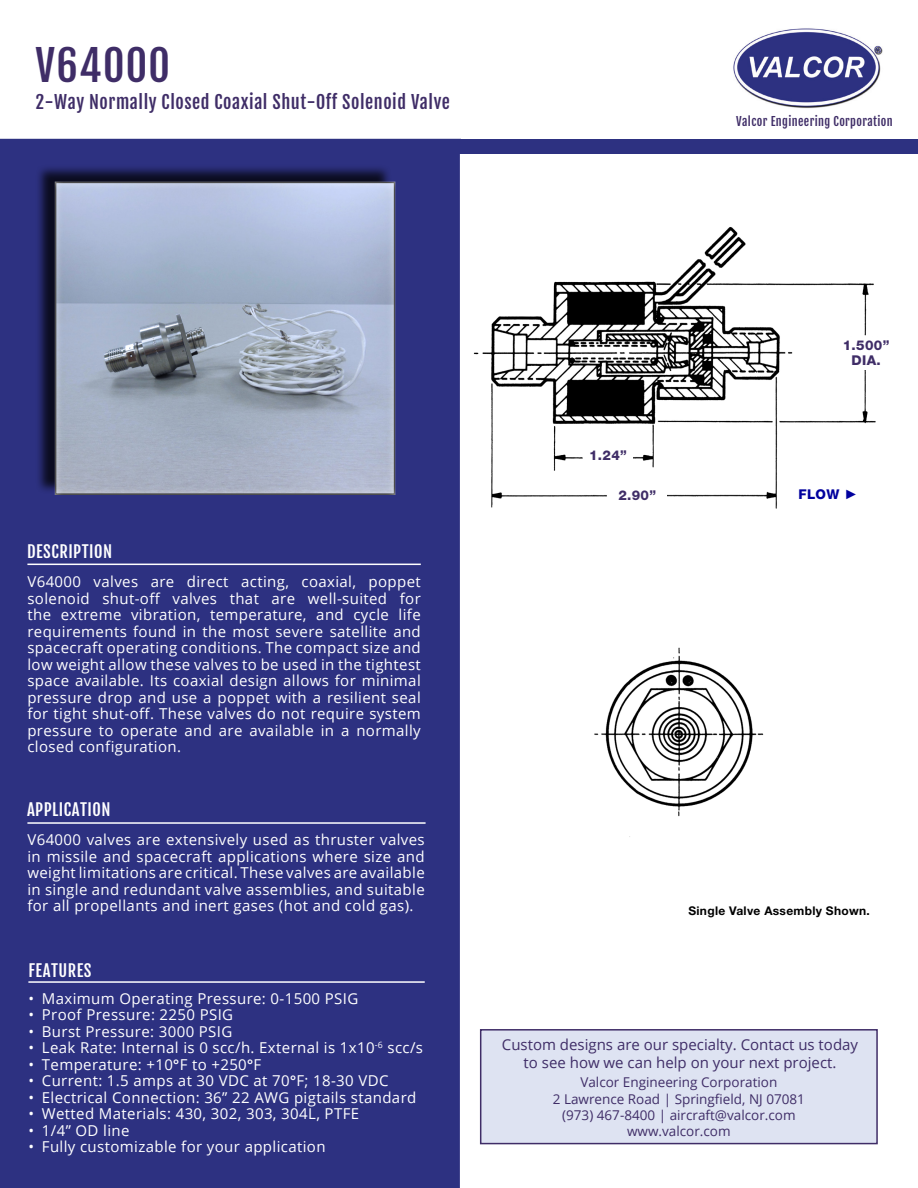
<style>
.page{position:relative;width:918px;height:1188px;background:#fff}
.page>*{position:absolute;margin:0;border:0;box-sizing:border-box;transform-origin:0 0}
.Main_Head{font:42px "Fjalla One";letter-spacing:.03em;color:#3f2d67}
.Subheading{font:18px "Fjalla One";letter-spacing:.03em;color:#3f2d67}
.Desc_Feat_App_HEADER{font:16.5px "Fjalla One";letter-spacing:.03em;color:#fff}
.Grey_bar_HEADER{font:15px/16.5px "Open Sans";letter-spacing:.025em;color:#fff;text-align:justify}
.Desc_Feat_App_HEADER-2{font:15px "Open Sans";color:#3f2d67}
.Desc_Feat_App_HEADER-3{font:13.5px "Open Sans";color:#3f2d67}
.Page2_BLUE_HEADER{font:800 13.5px "Helvetica Neue LT Std";letter-spacing:.025em;color:#3f2d67}
.Page2_BLUE_HEADER-2{font:800 13.5px "Helvetica Neue LT Std";color:#00009e}
.Tan_Header_TEXT{font:12px "Fjalla One";letter-spacing:.03em;color:#3f2d67}
.Operating_Pressure{font:700 12px "Helvetica Neue LT Std";letter-spacing:.025em;color:#000}
.s1{font-family:"Helvetica Neue LT Std";font-weight:800}
.s2{font-family:"Arial";font-weight:400}
</style>
<div class="page">
<div style="left:0;top:138px;width:461px;height:1050px;background:#2d3181"></div>
<div style="left:35px;top:164px;width:357px;height:330px;background:#000;opacity:.75"></div>
<div style="left:54px;top:181px;width:342px;height:315px;background:#fff;opacity:.75"></div>
<img style="left:733px;top:28px;width:150px;height:81px">
<div style="left:0;top:140px;width:918px;height:14px;background:#2d3181"></div>
<img style="left:473px;top:227px;width:403px;height:282px">
<hr style="left:27px;top:564px;width:394px;height:1px;background:#fff">
<hr style="left:28px;top:981px;width:397px;height:2px;background:#fff">
<div style="left:480px;top:1029px;width:398px;height:115px;background:#dee3f2;border:2px solid #3f2d67"></div>
<hr style="left:27px;top:822px;width:399px;height:2px;background:#fff">
<img style="left:594px;top:647px;width:170px;height:190px">
<div style="left:583px;top:439px;width:50px;height:32px;background:#fff"></div>
<div style="left:608px;top:478px;width:59px;height:34px;background:#fff"></div>
<div style="left:841px;top:337px;width:50px;height:32px;background:#fff"></div>
<h1 class="Main_Head" style="left:36px;top:39px;width:136px">V64000</h1>
<h2 class="Subheading" style="left:36px;top:91px;width:416px">2-Way Normally Closed Coaxial Shut-Off Solenoid Valve</h2>
<h2 class="Tan_Header_TEXT" style="left:736px;top:114px;width:158px">Valcor Engineering Corporation</h2>
<h3 class="Desc_Feat_App_HEADER" style="left:27px;top:541px;width:87px">DESCRIPTION</h3>
<h4 class="Grey_bar_HEADER" style="left:27px;top:573px;width:395px">V64000 valves are direct acting, coaxial, poppet solenoid shut-off valves that are well-suited for the extreme vibration, temperature, and cycle life requirements found in the most severe satellite and spacecraft operating conditions. The compact size and low weight allow these valves to be used in the tightest space available. Its coaxial design allows for minimal pressure drop and use a poppet with a resilient seal for tight shut-off. These valves do not require system pressure to operate and are available in a normally closed configuration.</h4>
<h3 class="Desc_Feat_App_HEADER" style="left:27px;top:800px;width:85px">APPLICATION</h3>
<h4 class="Grey_bar_HEADER" style="left:27px;top:831px;width:399px">V64000 valves are extensively used as thruster valves in missile and spacecraft applications where size and weight limitations are critical. These valves are available in single and redundant valve assemblies, and suitable for all propellants and inert gases (hot and cold gas).</h4>
<h3 class="Desc_Feat_App_HEADER" style="left:28px;top:960px;width:65px">FEATURES</h3>
<p class="Grey_bar_HEADER" style="left:28px;top:990px;width:331px">• Maximum Operating Pressure: 0-1500 PSIG</p>
<p class="Grey_bar_HEADER" style="left:28px;top:1006px;width:206px">• Proof Pressure: 2250 PSIG</p>
<p class="Grey_bar_HEADER" style="left:28px;top:1023px;width:206px">• Burst Pressure: 3000 PSIG</p>
<p class="Grey_bar_HEADER" style="left:28px;top:1039px;width:396px">• Leak Rate: Internal is 0 scc/h. External is 1x10<sup>-6</sup> scc/s</p>
<p class="Grey_bar_HEADER" style="left:28px;top:1056px;width:234px">• Temperature: +10<span class="s1">°</span>F to +250<span class="s1">°</span>F</p>
<p class="Grey_bar_HEADER" style="left:28px;top:1072px;width:362px">• Current: 1.5 amps at 30 VDC at 70<span class="s1">°</span>F; 18-30 VDC</p>
<p class="Grey_bar_HEADER" style="left:28px;top:1089px;width:389px">• Electrical Connection: 36” 22 AWG pigtails standard</p>
<p class="Grey_bar_HEADER" style="left:28px;top:1105px;width:332px">• Wetted Materials: 430, 302, 303, 304L, PTFE</p>
<p class="Grey_bar_HEADER" style="left:28px;top:1122px;width:103px">• 1/4” OD line</p>
<p class="Grey_bar_HEADER" style="left:28px;top:1138px;width:299px">• Fully customizable for your application</p>
<p class="Page2_BLUE_HEADER" style="left:589px;top:447px;width:39px">1.24”</p>
<p class="Page2_BLUE_HEADER" style="left:618px;top:487px;width:39px">2.90”</p>
<p class="Page2_BLUE_HEADER" style="left:843px;top:338px;width:48px">1.500”</p>
<p class="Page2_BLUE_HEADER" style="left:852px;top:353px;width:31px">DIA.</p>
<p class="Page2_BLUE_HEADER-2" style="left:798px;top:486px;width:61px">FLOW <span class="s2">►</span></p>
<p class="Operating_Pressure" style="left:688px;top:904px;width:183px">Single Valve Assembly Shown.</p>
<h3 class="Desc_Feat_App_HEADER-2" style="left:502px;top:1034px;width:358px">Custom designs are our specialty. Contact us today</h3>
<h3 class="Desc_Feat_App_HEADER-2" style="left:524px;top:1052px;width:314px">to see how we can help on your next project.</h3>
<h3 class="Desc_Feat_App_HEADER-3" style="left:580px;top:1073px;width:198px">Valcor Engineering Corporation</h3>
<h3 class="Desc_Feat_App_HEADER-3" style="left:553px;top:1089px;width:254px">2 Lawrence Road | Springfield, NJ 07081</h3>
<h3 class="Desc_Feat_App_HEADER-3" style="left:562px;top:1106px;width:235px">(973) 467-8400 | aircraft@valcor.com</h3>
<h3 class="Desc_Feat_App_HEADER-3" style="left:627px;top:1122px;width:105px">www.valcor.com</h3>
</div>
